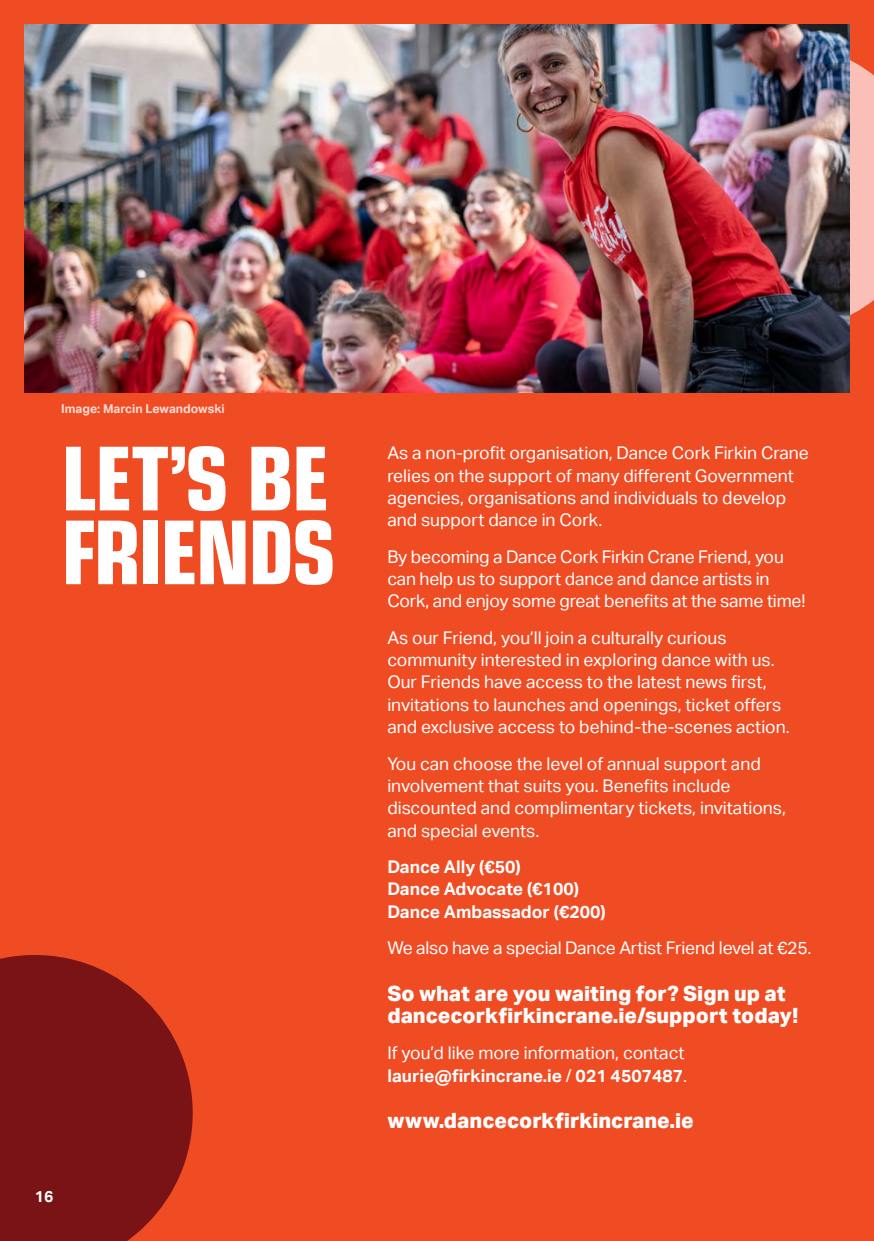
<style>
.page{position:relative;width:874px;height:1241px;background:#fff}
.page>*{position:absolute;margin:0;border:0;box-sizing:border-box;transform-origin:0 0}
.t1{font:95.38px/73.9px "Eurostile Con Hea";letter-spacing:-.025em;color:#fff}
.t2{font:800 21px/22.2px "Aktiv Grotesk";color:#fff}
.t3{font:17.5px/22.4px "Aktiv Grotesk";color:#fff}
.t4{font:700 17.5px/22.2px "Aktiv Grotesk";color:#fff}
.t5{font:700 15.75px "Aktiv Grotesk";color:#fff}
.t6{font:700 12.25px "Aktiv Grotesk";color:#fdddd7}
.s1{font-weight:700}
</style>
<div class="page">
<div style="left:0;top:0;width:873px;height:1240px;background:#f04c24"></div>
<svg style="left:0;top:955px;width:193px;height:285px;background:#8b1b17"></svg>
<svg style="left:848px;top:45px;width:25px;height:285px;background:#eaa59a"></svg>
<img style="left:25px;top:25px;width:823px;height:367px">
<p class="t6" style="left:61px;top:401px;width:165px">Image: Marcin Lewandowski</p>
<h1 class="t1" style="left:61px;top:435px;width:276px">LET’S BE<br>FRIENDS</h1>
<p class="t3" style="left:387px;top:442px;width:423px">As a non-profit organisation, Dance Cork Firkin Crane relies on the support of many different Government agencies, organisations and individuals to develop and support dance in Cork.</p>
<p class="t3" style="left:387px;top:545px;width:419px">By becoming a Dance Cork Firkin Crane Friend, you can help us to support dance and dance artists in<br>Cork, and enjoy some great benefits at the same time!</p>
<p class="t3" style="left:387px;top:626px;width:403px">As our Friend, you’ll join a culturally curious community interested in exploring dance with us.<br>Our Friends have access to the latest news first, invitations to launches and openings, ticket offers and exclusive access to behind-the-scenes action.</p>
<p class="t3" style="left:387px;top:752px;width:400px">You can choose the level of annual support and involvement that suits you. Benefits include discounted and complimentary tickets, invitations, and special events.</p>
<p class="t4" style="left:387px;top:855px;width:220px">Dance Ally (€50)<br>Dance Advocate (€100)<br>Dance Ambassador (€200)</p>
<p class="t3" style="left:387px;top:936px;width:425px">We also have a special Dance Artist Friend level at €25.</p>
<p class="t2" style="left:387px;top:981px;width:412px">So what are you waiting for? Sign up at dancecorkfirkincrane.ie/support today!</p>
<p class="t3" style="left:387px;top:1041px;width:301px">If you’d like more information, contact <span class="s1">laurie@firkincrane.ie</span> / <span class="s1">021 4507487</span>.</p>
<p class="t2" style="left:387px;top:1109px;width:308px">www.dancecorkfirkincrane.ie</p>
<p class="t5" style="left:35px;top:1186px;width:20px">16</p>
</div>
